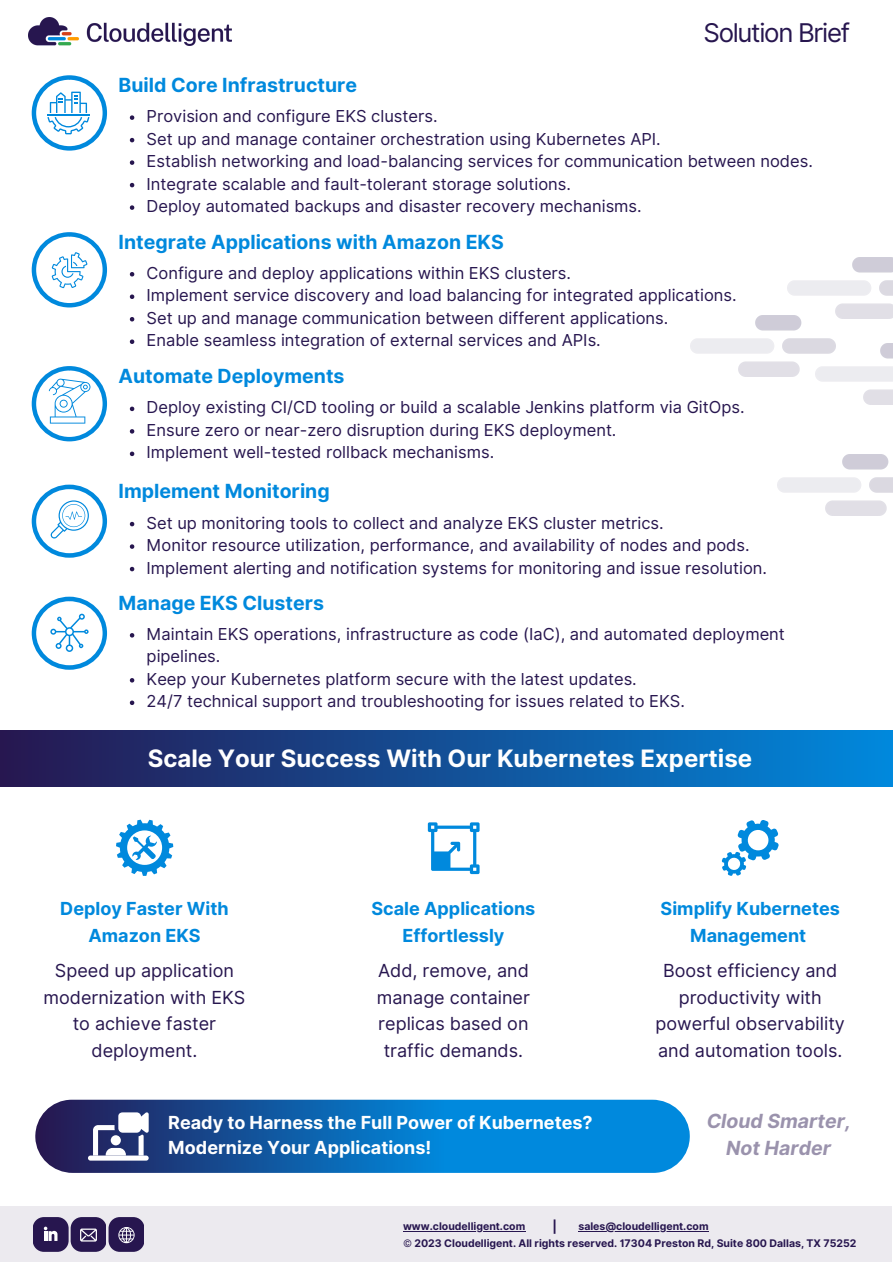
<style>
.page{position:relative;width:893px;height:1264px;background:#fff}
.page>*{position:absolute;margin:0;border:0;box-sizing:border-box;transform-origin:0 0}
.t1{font:25.8px "Inter";letter-spacing:-.05em;color:#27164f}
.t2{font:700 24px "Inter";color:#fff}
.t3{font:700 19.5px "Inter";color:#0089dd}
.t4{font:italic 700 19.5px/27px "Inter";color:#27164f;text-align:center}
.t5{font:18px/27px "Inter";color:#27164f;text-align:center}
.t6{font:700 18px/27px "Inter";color:#0089dd;text-align:center}
.t7{font:700 18px/24.8px "Inter";color:#fff}
.t8{font:16.5px/22.5px "Inter";color:#27164f}
.t9{font:700 12px "Inter";color:#27164f}
.t10{font:700 10.5px "Inter";color:#27164f}
</style>
<div class="page">
<img style="left:29px;top:18px;width:202px;height:28px">
<div style="left:0;top:1206px;width:892px;height:55px;background:#eceaef"></div>
<div style="left:33px;top:1216px;width:35px;height:35px;background:#27164f;border-radius:11px"></div>
<svg style="left:44px;top:1226px;width:13px;height:14px"></svg>
<div style="left:108px;top:1216px;width:36px;height:35px;background:#27164f;border-radius:11px"></div>
<svg style="left:118px;top:1227px;width:17px;height:16px"></svg>
<div style="left:71px;top:1216px;width:35px;height:35px;background:#27164f;border-radius:11px"></div>
<svg style="left:80px;top:1228px;width:17px;height:13px"></svg>
<svg style="left:130px;top:406px;width:4px;height:5px"></svg>
<svg style="left:130px;top:429px;width:4px;height:4px"></svg>
<svg style="left:130px;top:451px;width:4px;height:5px"></svg>
<svg style="left:130px;top:272px;width:4px;height:4px"></svg>
<svg style="left:130px;top:294px;width:4px;height:5px"></svg>
<svg style="left:130px;top:317px;width:4px;height:4px"></svg>
<svg style="left:130px;top:339px;width:4px;height:5px"></svg>
<svg style="left:130px;top:633px;width:4px;height:4px"></svg>
<svg style="left:130px;top:678px;width:4px;height:4px"></svg>
<svg style="left:130px;top:700px;width:4px;height:5px"></svg>
<div style="left:0;top:730px;width:892px;height:56px;background:linear-gradient(to right,#271750,#0089dd)"></div>
<svg style="left:35px;top:1099px;width:655px;height:73px;background:#136eb7"></svg>
<div style="left:88px;top:1155px;width:61px;height:5px;background:#fff;border-radius:3px"></div>
<svg style="left:93px;top:1112px;width:56px;height:43px"></svg>
<img style="left:787px;top:258px;width:105px;height:60px">
<img style="left:690px;top:316px;width:145px;height:61px">
<img style="left:815px;top:343px;width:77px;height:61px">
<svg style="left:32px;top:75px;width:75px;height:76px"></svg>
<svg style="left:32px;top:232px;width:75px;height:75px"></svg>
<svg style="left:32px;top:366px;width:75px;height:75px"></svg>
<svg style="left:32px;top:484px;width:75px;height:73px"></svg>
<svg style="left:32px;top:596px;width:75px;height:73px"></svg>
<svg style="left:130px;top:522px;width:4px;height:4px"></svg>
<svg style="left:130px;top:544px;width:4px;height:5px"></svg>
<svg style="left:130px;top:567px;width:4px;height:4px"></svg>
<svg style="left:116px;top:819px;width:57px;height:56px"></svg>
<svg style="left:428px;top:822px;width:51px;height:52px"></svg>
<svg style="left:721px;top:820px;width:57px;height:55px"></svg>
<hr style="left:403px;top:1230px;width:122px;height:1px;background:#27164f">
<hr style="left:578px;top:1230px;width:130px;height:1px;background:#27164f">
<svg style="left:130px;top:115px;width:4px;height:5px"></svg>
<svg style="left:130px;top:138px;width:4px;height:4px"></svg>
<svg style="left:130px;top:160px;width:4px;height:5px"></svg>
<svg style="left:130px;top:183px;width:4px;height:4px"></svg>
<svg style="left:130px;top:205px;width:4px;height:5px"></svg>
<img style="left:777px;top:454px;width:115px;height:61px">
<p class="t1" style="left:703px;top:17px;width:148px">Solution Brief</p>
<p class="t3" style="left:119px;top:74px;width:240px">Build Core Infrastructure</p>
<p class="t8" style="left:147px;top:105px;width:292px">Provision and configure EKS clusters.</p>
<p class="t8" style="left:147px;top:127px;width:515px">Set up and manage container orchestration using Kubernetes API.</p>
<p class="t8" style="left:147px;top:150px;width:667px">Establish networking and load-balancing services for communication between nodes.</p>
<p class="t8" style="left:147px;top:172px;width:426px">Integrate scalable and fault-tolerant storage solutions.</p>
<p class="t8" style="left:147px;top:195px;width:496px">Deploy automated backups and disaster recovery mechanisms.</p>
<p class="t3" style="left:119px;top:230px;width:386px">Integrate Applications with Amazon EKS</p>
<p class="t8" style="left:147px;top:261px;width:426px">Configure and deploy applications within EKS clusters.</p>
<p class="t8" style="left:147px;top:284px;width:591px">Implement service discovery and load balancing for integrated applications.</p>
<p class="t8" style="left:147px;top:306px;width:523px">Set up and manage communication between different applications.</p>
<p class="t8" style="left:147px;top:329px;width:455px">Enable seamless integration of external services and APIs.</p>
<p class="t3" style="left:119px;top:364px;width:227px">Automate Deployments</p>
<p class="t8" style="left:147px;top:396px;width:599px">Deploy existing CI/CD tooling or build a scalable Jenkins platform via GitOps.</p>
<p class="t8" style="left:147px;top:418px;width:471px">Ensure zero or near-zero disruption during EKS deployment.</p>
<p class="t8" style="left:147px;top:441px;width:349px">Implement well-tested rollback mechanisms.</p>
<p class="t3" style="left:119px;top:479px;width:213px">Implement Monitoring</p>
<p class="t8" style="left:147px;top:511px;width:518px">Set up monitoring tools to collect and analyze EKS cluster metrics.</p>
<p class="t8" style="left:147px;top:534px;width:604px">Monitor resource utilization, performance, and availability of nodes and pods.</p>
<p class="t8" style="left:147px;top:556px;width:622px">Implement alerting and notification systems for monitoring and issue resolution.</p>
<p class="t3" style="left:119px;top:591px;width:207px">Manage EKS Clusters</p>
<p class="t8" style="left:147px;top:622px;width:639px">Maintain EKS operations, infrastructure as code (IaC), and automated deployment pipelines.</p>
<p class="t8" style="left:147px;top:667px;width:491px">Keep your Kubernetes platform secure with the latest updates.</p>
<p class="t8" style="left:147px;top:690px;width:539px">24/7 technical support and troubleshooting for issues related to EKS.</p>
<p class="t2" style="left:148px;top:744px;width:606px">Scale Your Success With Our Kubernetes Expertise</p>
<p class="t6" style="left:60px;top:894px;width:170px">Deploy Faster With<br>Amazon EKS</p>
<p class="t5" style="left:44px;top:956px;width:203px">Speed up application modernization with EKS to achieve faster deployment.</p>
<p class="t6" style="left:371px;top:894px;width:165px">Scale Applications<br>Effortlessly</p>
<p class="t5" style="left:377px;top:956px;width:155px">Add, remove, and manage container replicas based on traffic demands.</p>
<p class="t7" style="left:168px;top:1110px;width:426px">Ready to Harness the Full Power of Kubernetes?<br>Modernize Your Applications!</p>
<p class="t6" style="left:660px;top:894px;width:181px">Simplify Kubernetes<br>Management</p>
<p class="t5" style="left:655px;top:956px;width:191px">Boost efficiency and productivity with powerful observability and automation tools.</p>
<p class="t4" style="left:706px;top:1107px;width:146px">Cloud Smarter,<br>Not Harder</p>
<p class="t10" style="left:403px;top:1219px;width:124px">www.cloudelligent.com</p>
<p class="t9" style="left:552px;top:1219px;width:6px">|</p>
<p class="t10" style="left:578px;top:1219px;width:132px">sales@cloudelligent.com</p>
<p class="t10" style="left:403px;top:1236px;width:455px">© 2023 Cloudelligent. All rights reserved. 17304 Preston Rd, Suite 800 Dallas, TX 75252</p>
</div>
